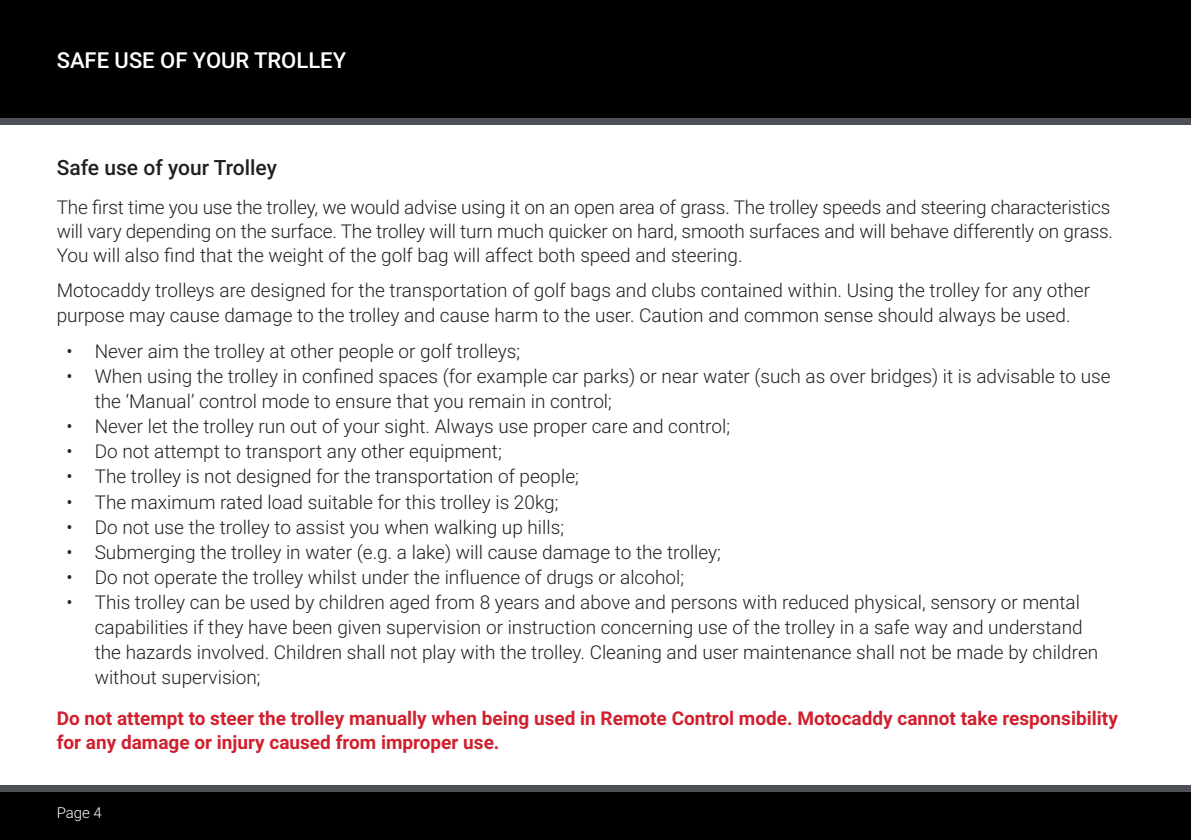
<style>
.page{position:relative;width:1191px;height:840px;background:#fff}
.page>*{position:absolute;margin:0;border:0;box-sizing:border-box;transform-origin:0 0}
.Left_Title{font:500 22px "Roboto";color:#fff}
.Headline{font:500 21px "Roboto";color:#231f20}
.Body{font:300 19px/25px "Roboto";color:#231f20}
.NB{font:700 19px/24px "Roboto";color:#d0202e}
.t1{font:300 15px "Roboto";color:#fff}
</style>
<div class="page">
<div style="left:0;top:790px;width:1191px;height:49px;background:#000"></div>
<div style="left:0;top:0;width:1191px;height:118px;background:#000"></div>
<div style="left:0;top:118px;width:1191px;height:6px;background:#4d5056"></div>
<div style="left:0;top:784px;width:1191px;height:7px;background:#4d5056"></div>
<p class="Left_Title" style="left:57px;top:45px;width:291px">SAFE USE OF YOUR TROLLEY</p>
<p class="Headline" style="left:57px;top:153px;width:222px">Safe use of your Trolley</p>
<p class="Body" style="left:57px;top:194px;width:1058px;line-height:24px">The first time you use the trolley, we would advise using it on an open area of grass. The trolley speeds and steering characteristics will vary depending on the surface. The trolley will turn much quicker on hard, smooth surfaces and will behave differently on grass.<br>You will also find that the weight of the golf bag will affect both speed and steering.</p>
<p class="Body" style="left:57px;top:277px;width:1035px">Motocaddy trolleys are designed for the transportation of golf bags and clubs contained within. Using the trolley for any other purpose may cause damage to the trolley and cause harm to the user. Caution and common sense should always be used.</p>
<p class="Body" style="left:66px;top:338px;width:455px">• Never aim the trolley at other people or golf trolleys;</p>
<p class="Body" style="left:95px;top:363px;width:1017px;text-indent:-28px">• When using the trolley in confined spaces (for example car parks) or near water (such as over bridges) it is advisable to use the ‘Manual’ control mode to ensure that you remain in control;</p>
<p class="Body" style="left:66px;top:413px;width:665px">• Never let the trolley run out of your sight. Always use proper care and control;</p>
<p class="Body" style="left:66px;top:438px;width:437px">• Do not attempt to transport any other equipment;</p>
<p class="Body" style="left:66px;top:463px;width:514px">• The trolley is not designed for the transportation of people;</p>
<p class="Body" style="left:66px;top:488px;width:493px">• The maximum rated load suitable for this trolley is 20kg;</p>
<p class="Body" style="left:66px;top:513px;width:499px">• Do not use the trolley to assist you when walking up hills;</p>
<p class="Body" style="left:66px;top:538px;width:656px">• Submerging the trolley in water (e.g. a lake) will cause damage to the trolley;</p>
<p class="Body" style="left:66px;top:563px;width:619px">• Do not operate the trolley whilst under the influence of drugs or alcohol;</p>
<p class="Body" style="left:95px;top:588px;width:1005px;text-indent:-28px">• This trolley can be used by children aged from 8 years and above and persons with reduced physical, sensory or mental capabilities if they have been given supervision or instruction concerning use of the trolley in a safe way and understand the hazards involved. Children shall not play with the trolley. Cleaning and user maintenance shall not be made by children without supervision;</p>
<p class="NB" style="left:57px;top:704px;width:1062px">Do not attempt to steer the trolley manually when being used in Remote Control mode. Motocaddy cannot take responsibility for any damage or injury caused from improper use.</p>
<p class="t1" style="left:57px;top:802px;width:47px">Page 4</p>
</div>
